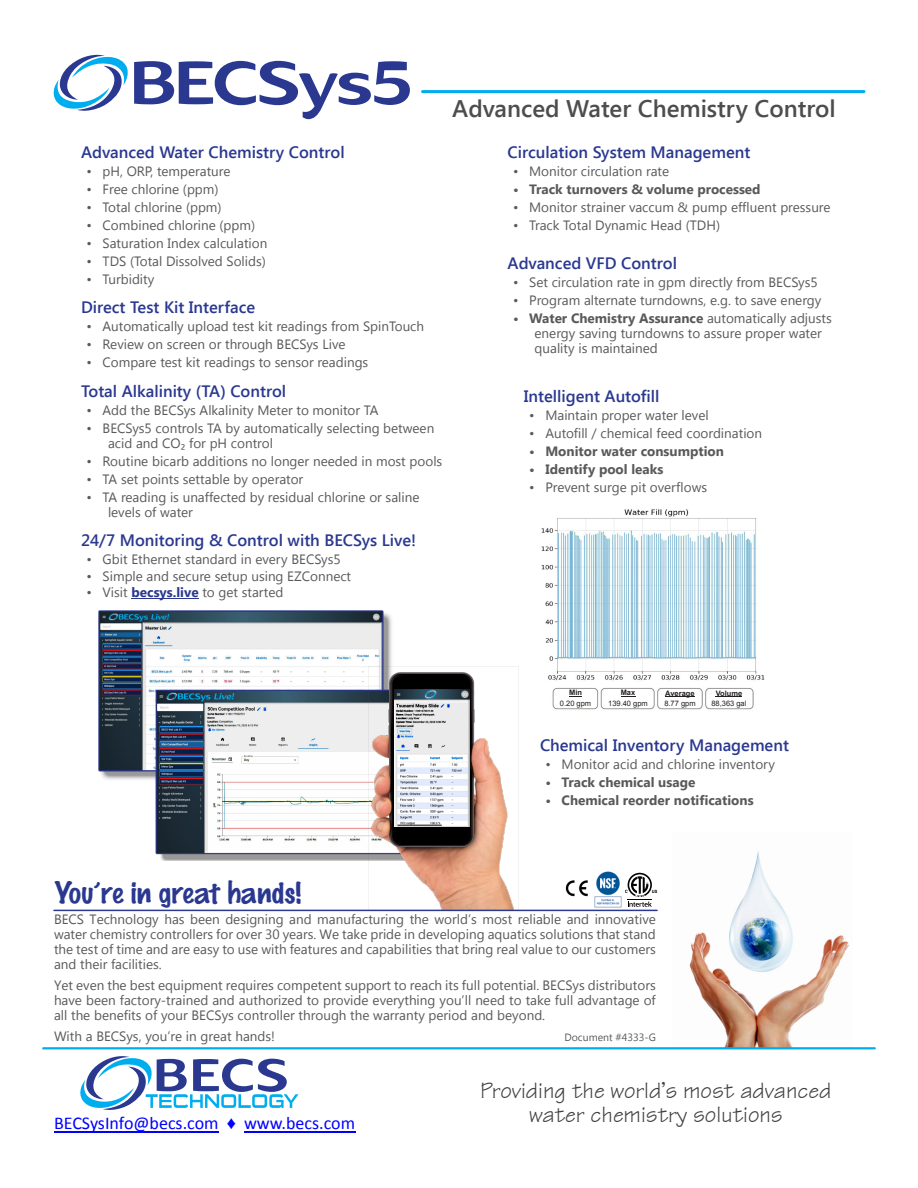
<style>
.page{position:relative;width:918px;height:1188px;background:#fff}
.page>*{position:absolute;margin:0;border:0;box-sizing:border-box;transform-origin:0 0}
.t1{font:100 27px "Marker Felt";color:#2a3890;scale:1.1 1}
.t2{font:24px/24px "Technical Plain";color:#403f41;text-align:center}
.t3{font:600 24px "Segoe UI";color:#4c4d4f}
.t4{font:18px "Calibri";color:#00f}
.t5{font:600 16.5px "Segoe UI";color:#2a3890}
.t6{font:13.5px/15px "Segoe UI";color:#58595b}
.t7{font:700 13.5px "Segoe UI";color:#58595b}
.t8{font:10.5px "Segoe UI";color:#58595b}
.t9{font:7.5px "Arial";color:#231f20}
.t10{font:700 7.5px "Arial";color:#231f20}
.s1{font-weight:700;color:#2a3890}
.s2{font-weight:700}
.s3{font-family:"Arial"}
</style>
<div class="page">
<img style="left:689px;top:851px;width:160px;height:196px">
<hr style="left:43px;top:1047px;width:832px;height:2px;background:#00aeef">
<svg style="left:80px;top:1056px;width:219px;height:54px"></svg>
<hr style="left:54px;top:1131px;width:165px;height:1px;background:#00f">
<hr style="left:244px;top:1131px;width:111px;height:1px;background:#00f">
<hr style="left:423px;top:90px;width:441px;height:3px;background:#00aeef">
<svg style="left:134px;top:61px;width:276px;height:58px"></svg>
<svg style="left:54px;top:55px;width:74px;height:56px"></svg>
<img style="left:98px;top:610px;width:294px;height:250px">
<img style="left:541px;top:509px;width:224px;height:201px">
<div style="left:711px;top:689px;width:36px;height:19px;background:#fff"></div>
<svg style="left:716px;top:696px;width:26px;height:1px"></svg>
<div style="left:662px;top:689px;width:36px;height:19px;background:#fff"></div>
<hr style="left:665px;top:696px;width:30px;height:1px;background:#231f20">
<div style="left:606px;top:689px;width:44px;height:19px;background:#fff"></div>
<svg style="left:621px;top:696px;width:14px;height:1px"></svg>
<div style="left:556px;top:689px;width:39px;height:19px;background:#fff"></div>
<svg style="left:569px;top:696px;width:13px;height:1px"></svg>
<img style="left:369px;top:666px;width:150px;height:244px">
<img style="left:394px;top:690px;width:76px;height:137px">
<hr style="left:54px;top:910px;width:603px;height:1px;background:#2a3890">
<img style="left:565px;top:880px;width:23px;height:17px">
<svg style="left:625px;top:873px;width:32px;height:34px"></svg>
<img style="left:594px;top:871px;width:28px;height:37px">
<hr style="left:132px;top:598px;width:67px;height:1px;background:#2a3890">
<p class="t5" style="left:81px;top:146px;width:265px">Advanced Water Chemistry Control</p>
<p class="t6" style="left:86px;top:165px;width:146px">• pH, ORP, temperature</p>
<p class="t6" style="left:86px;top:183px;width:134px">• Free chlorine (ppm)</p>
<p class="t6" style="left:86px;top:201px;width:137px">• Total chlorine (ppm)</p>
<p class="t6" style="left:86px;top:219px;width:170px">• Combined chlorine (ppm)</p>
<p class="t6" style="left:86px;top:237px;width:183px">• Saturation Index calculation</p>
<p class="t6" style="left:86px;top:255px;width:181px">• TDS (Total Dissolved Solids)</p>
<p class="t6" style="left:86px;top:273px;width:69px">• Turbidity</p>
<p class="t5" style="left:81px;top:301px;width:176px">Direct Test Kit Interface</p>
<p class="t6" style="left:86px;top:320px;width:339px">• Automatically upload test kit readings from SpinTouch</p>
<p class="t6" style="left:86px;top:338px;width:261px">• Review on screen or through BECSys Live</p>
<p class="t6" style="left:86px;top:356px;width:283px">• Compare test kit readings to sensor readings</p>
<p class="t5" style="left:81px;top:385px;width:207px">Total Alkalinity (TA) Control</p>
<p class="t6" style="left:86px;top:404px;width:294px">• Add the BECSys Alkalinity Meter to monitor TA</p>
<p class="t6" style="left:108px;top:422px;width:328px;text-indent:-22px">• BECSys5 controls TA by automatically selecting between acid and CO₂ for pH control</p>
<p class="t6" style="left:86px;top:455px;width:357px">• Routine bicarb additions no longer needed in most pools</p>
<p class="t6" style="left:86px;top:473px;width:218px">• TA set points settable by operator</p>
<p class="t6" style="left:108px;top:491px;width:313px;text-indent:-22px">• TA reading is unaffected by residual chlorine or saline levels of water</p>
<p class="t5" style="left:81px;top:534px;width:337px">24/7 Monitoring &amp; Control with BECSys Live!</p>
<p class="t6" style="left:86px;top:553px;width:256px">• Gbit Ethernet standard in every BECSys5</p>
<p class="t6" style="left:86px;top:570px;width:266px">• Simple and secure setup using EZConnect</p>
<p class="t6" style="left:86px;top:586px;width:199px">• Visit <span class="s1">becsys.live</span> to get started</p>
<h2 class="t3" style="left:452px;top:100px;width:385px">Advanced Water Chemistry Control</h2>
<p class="t5" style="left:508px;top:146px;width:244px">Circulation System Management</p>
<p class="t6" style="left:513px;top:165px;width:158px">• Monitor circulation rate</p>
<p class="t7" style="left:513px;top:184px;width:249px">• Track turnovers &amp; volume processed</p>
<p class="t6" style="left:513px;top:201px;width:319px">• Monitor strainer vaccum &amp; pump effluent pressure</p>
<p class="t6" style="left:513px;top:219px;width:209px">• Track Total Dynamic Head (TDH)</p>
<p class="t5" style="left:508px;top:257px;width:171px">Advanced VFD Control</p>
<p class="t6" style="left:513px;top:276px;width:306px">• Set circulation rate in gpm directly from BECSys5</p>
<p class="t6" style="left:513px;top:294px;width:310px">• Program alternate turndowns, e.g. to save energy</p>
<p class="t6" style="left:535px;top:312px;width:299px;text-indent:-22px"><span class="s2">• Water Chemistry Assurance</span> automatically adjusts energy saving turndowns to assure proper water quality is maintained</p>
<p class="t5" style="left:524px;top:390px;width:137px">Intelligent Autofill</p>
<p class="t6" style="left:529px;top:409px;width:181px">• Maintain proper water level</p>
<p class="t6" style="left:529px;top:427px;width:234px">• Autofill / chemical feed coordination</p>
<p class="t7" style="left:529px;top:446px;width:196px">• Monitor water consumption</p>
<p class="t7" style="left:529px;top:464px;width:136px">• Identify pool leaks</p>
<p class="t6" style="left:529px;top:481px;width:179px">• Prevent surge pit overflows</p>
<p class="t10" style="left:569px;top:690px;width:14px">Min</p>
<p class="t9" style="left:560px;top:700px;width:33px">0.20 gpm</p>
<p class="t10" style="left:621px;top:690px;width:16px">Max</p>
<p class="t9" style="left:608px;top:700px;width:41px">139.40 gpm</p>
<p class="t10" style="left:665px;top:690px;width:31px">Average</p>
<p class="t9" style="left:664px;top:701px;width:33px">8.77 gpm</p>
<p class="t10" style="left:716px;top:690px;width:28px">Volume</p>
<p class="t9" style="left:711px;top:701px;width:37px">88,363 gal</p>
<p class="t5" style="left:540px;top:739px;width:250px">Chemical Inventory Management</p>
<p class="t6" style="left:545px;top:758px;width:231px">• Monitor acid and chlorine inventory</p>
<p class="t7" style="left:545px;top:777px;width:151px">• Track chemical usage</p>
<p class="t7" style="left:545px;top:795px;width:210px">• Chemical reorder notifications</p>
<h1 class="t1" style="left:54px;top:881px;width:226px">You’re in great hands!</h1>
<p class="t6" style="left:54px;top:913px;width:603px;text-align:justify">BECS Technology has been designing and manufacturing the world’s most reliable and innovative water chemistry controllers for over 30 years. We take pride in developing aquatics solutions that stand the test of time and are easy to use with features and capabilities that bring real value to our customers and their facilities.</p>
<p class="t6" style="left:54px;top:979px;width:603px;text-align:justify">Yet even the best equipment requires competent support to reach its full potential. BECSys distributors have been factory-trained and authorized to provide everything you’ll need to take full advantage of all the benefits of your BECSys controller through the warranty period and beyond.</p>
<p class="t6" style="left:54px;top:1030px;width:223px">With a BECSys, you’re in great hands!</p>
<p class="t8" style="left:564px;top:1034px;width:93px">Document #4333-G</p>
<h3 class="t4" style="left:54px;top:1115px;width:303px">BECSysInfo@becs.com <span class="s3">♦</span> www.becs.com</h3>
<h2 class="t2" style="left:480px;top:1082px;width:353px">Providing the world’s most advanced water chemistry solutions</h2>
</div>
